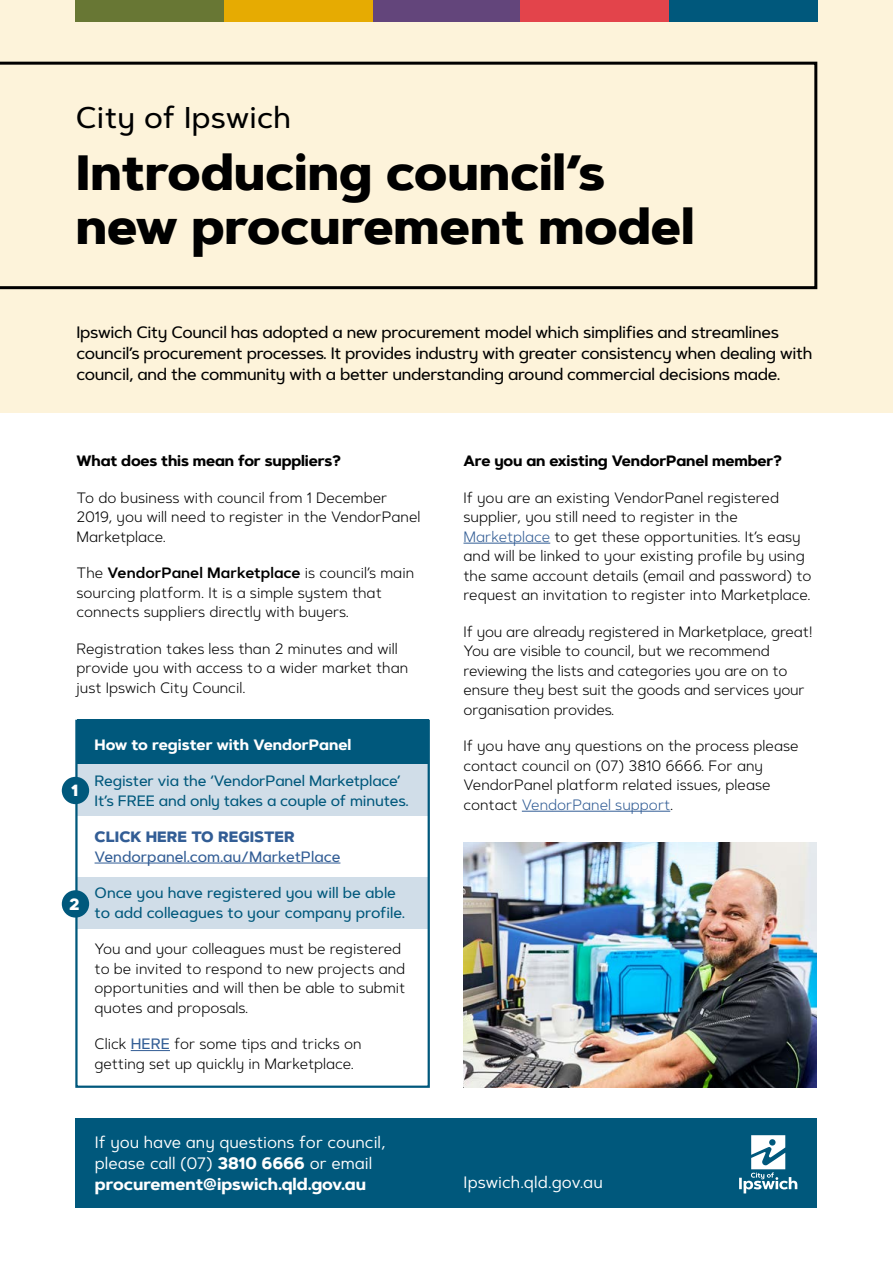
<style>
.page{position:relative;width:893px;height:1263px;background:#fff}
.page>*{position:absolute;margin:0;border:0;box-sizing:border-box;transform-origin:0 0}
.t1{font:800 49.5px/54px "Artegra Sans Alt";color:#000}
.t2{font:500 30px "Artegra Sans Alt";letter-spacing:.01em;color:#000}
.body{font:500 16.5px/21px "Artegra Sans Alt";letter-spacing:-.02em;color:#000}
.body-2{font:16.5px/21px "Artegra Sans Alt";color:#fff}
.URL{font:16.5px "Artegra Sans Alt";letter-spacing:.005em;color:#fff}
.t3{font:800 16.2px "Artegra Sans Alt";color:#fff}
.body-3{font:300 15px/19.5px "Artegra Sans Alt";color:#000}
.body-4{font:500 15px/19.5px "Artegra Sans Alt";letter-spacing:-.01em;color:#00587c}
.body-5{font:700 15px "Artegra Sans Alt";letter-spacing:-.01em;color:#000}
.body-6{font:500 15px/19.5px "Artegra Sans Alt";color:#325d95}
.body-7{font:700 15px "Artegra Sans Alt";color:#fff}
.s1{font-weight:600}
.s2{font-weight:800}
.s3{font-weight:500;color:#325d95}
.s4{font-weight:700}
.s5{color:#325d95}
</style>
<div class="page">
<hr style="left:463px;top:543px;width:87px;height:1px;background:#325d95">
<hr style="left:522px;top:811px;width:148px;height:1px;background:#325d95">
<img style="left:463px;top:843px;width:353px;height:245px">
<div style="left:0;top:0;width:893px;height:412px;background:#fdf3da"></div>
<div style="left:669px;top:0;width:148px;height:21px;background:#00587c"></div>
<div style="left:76px;top:0;width:148px;height:21px;background:#687734"></div>
<div style="left:372px;top:0;width:149px;height:21px;background:#63457b"></div>
<div style="left:224px;top:0;width:148px;height:21px;background:#e6ab02"></div>
<div style="left:521px;top:0;width:148px;height:21px;background:#e3444b"></div>
<svg style="left:0;top:61px;width:818px;height:229px"></svg>
<div style="left:76px;top:1118px;width:741px;height:90px;background:#00587c"></div>
<svg style="left:739px;top:1135px;width:58px;height:58px"></svg>
<div style="left:77px;top:720px;width:352px;height:46px;background:#00587c"></div>
<div style="left:77px;top:765px;width:352px;height:51px;background:#d0dde8"></div>
<div style="left:77px;top:877px;width:352px;height:51px;background:#d0dde8"></div>
<hr style="left:95px;top:863px;width:245px;height:1px;background:#325d95">
<hr style="left:131px;top:1050px;width:39px;height:1px;background:#325d95">
<div style="left:75px;top:720px;width:355px;height:368px;border:2px solid #00587c"></div>
<div style="left:62px;top:777px;width:27px;height:27px;background:#00587c;border-radius:50%"></div>
<div style="left:62px;top:890px;width:27px;height:27px;background:#00587c;border-radius:50%"></div>
<p class="t2" style="left:76px;top:97px;width:217px">City of Ipswich</p>
<p class="t1" style="left:76px;top:146px;width:620px">Introducing council’s new procurement model</p>
<p class="body" style="left:77px;top:321px;width:737px">Ipswich City Council has adopted a new procurement model which simplifies and streamlines council’s procurement processes. It provides industry with greater consistency when dealing with council, and the community with a better understanding around commercial decisions made.</p>
<p class="body-5" style="left:77px;top:450px;width:266px">What does this mean for suppliers?</p>
<p class="body-3" style="left:77px;top:487px;width:345px">To do business with council from 1 December<br>2019, you will need to register in the VendorPanel<br>Marketplace.</p>
<p class="body-3" style="left:77px;top:563px;width:339px">The <span class="s1">VendorPanel Marketplace</span> is council’s main sourcing platform. It is a simple system that connects suppliers directly with buyers.</p>
<p class="body-3" style="left:77px;top:638px;width:333px">Registration takes less than 2 minutes and will provide you with access to a wider market than just Ipswich City Council.</p>
<p class="t3" style="left:71px;top:778px;width:9px">1</p>
<p class="t3" style="left:69px;top:892px;width:12px">2</p>
<p class="body-7" style="left:95px;top:733px;width:258px">How to register with VendorPanel</p>
<p class="body-4" style="left:95px;top:771px;width:316px">Register via the ‘VendorPanel Marketplace’<br>It’s FREE and only takes a couple of minutes.</p>
<p class="body-6" style="left:95px;top:827px;width:247px"><span class="s2">CLICK HERE TO REGISTER<br></span>Vendorpanel.com.au/MarketPlace</p>
<p class="body-4" style="left:95px;top:883px;width:312px">Once you have registered you will be able to add colleagues to your company profile.</p>
<p class="body-3" style="left:95px;top:939px;width:312px">You and your colleagues must be registered to be invited to respond to new projects and opportunities and will then be able to submit quotes and proposals.</p>
<p class="body-3" style="left:95px;top:1034px;width:268px">Click <span class="s3">HERE</span> for some tips and tricks on getting set up quickly in Marketplace.</p>
<p class="body-2" style="left:95px;top:1131px;width:292px">If you have any questions for council, please call (07) <span class="s4">3810 6666</span> or email <span class="s4">procurement@ipswich.qld.gov.au</span></p>
<p class="body-5" style="left:463px;top:450px;width:320px">Are you an existing VendorPanel member?</p>
<p class="body-3" style="left:463px;top:487px;width:350px">If you are an existing VendorPanel registered supplier, you still need to register in the <span class="s5">Marketplace</span> to get these opportunities. It’s easy and will be linked to your existing profile by using the same account details (email and password) to request an invitation to register into Marketplace.</p>
<p class="body-3" style="left:463px;top:621px;width:351px">If you are already registered in Marketplace, great!<br>You are visible to council, but we recommend reviewing the lists and categories you are on to ensure they best suit the goods and services your organisation provides.</p>
<p class="body-3" style="left:463px;top:736px;width:337px">If you have any questions on the process please contact council on (07) 3810 6666. For any VendorPanel platform related issues, please contact <span class="s5">VendorPanel support</span>.</p>
<p class="URL" style="left:463px;top:1171px;width:141px">Ipswich.qld.gov.au</p>
</div>
